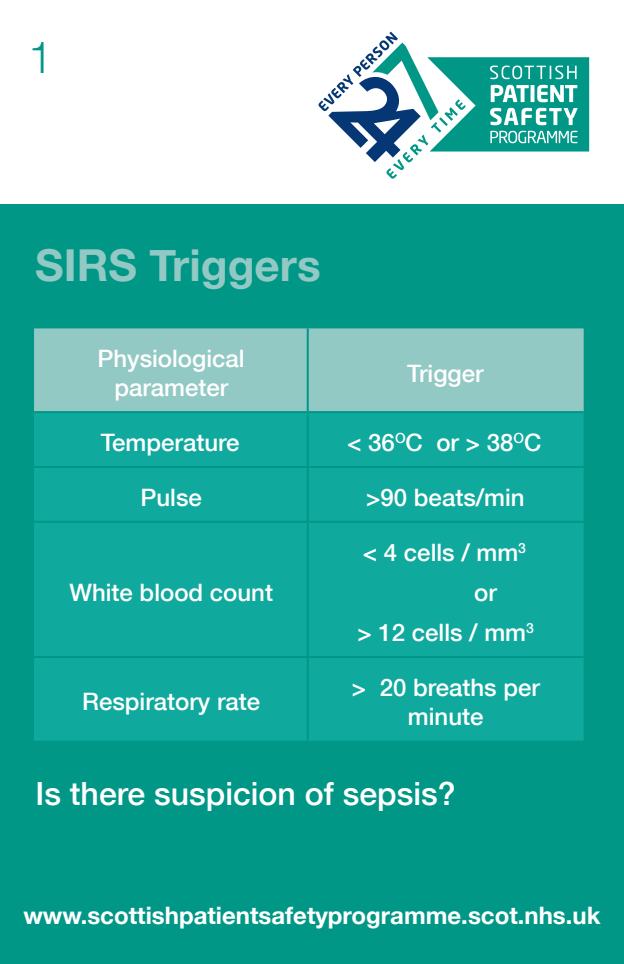
<style>
.page{position:relative;width:624px;height:964px;background:#fff}
.page>*{position:absolute;margin:0;border:0;box-sizing:border-box;transform-origin:0 0}
.t1{font:700 44px "Helvetica Neue";color:#92c9c4}
.t2{font:300 44px "Helvetica Neue";color:#009787}
.t3{font:500 32px "Helvetica Neue";color:#fff}
.t4{font:500 24px/28.8px "Helvetica Neue";color:#fff;text-align:center}
.t5{font:700 24px "Helvetica Neue";color:#fff}
</style>
<div class="page">
<div style="left:0;top:204px;width:624px;height:760px;background:#009787"></div>
<svg style="left:318px;top:32px;width:271px;height:147px"></svg>
<div style="left:34px;top:328px;width:549px;height:83px;background:#92c9c4"></div>
<div style="left:34px;top:413px;width:549px;height:327px;background:#10a99e"></div>
<hr style="left:307px;top:328px;width:2px;height:83px;background:#009787">
<hr style="left:307px;top:413px;width:2px;height:53px;background:#009787">
<hr style="left:34px;top:466px;width:274px;height:2px;background:#009787">
<hr style="left:308px;top:466px;width:275px;height:2px;background:#009787">
<hr style="left:307px;top:468px;width:2px;height:53px;background:#009787">
<hr style="left:34px;top:521px;width:274px;height:2px;background:#009787">
<hr style="left:308px;top:521px;width:275px;height:2px;background:#009787">
<hr style="left:307px;top:523px;width:2px;height:133px;background:#009787">
<hr style="left:34px;top:656px;width:274px;height:2px;background:#009787">
<hr style="left:308px;top:656px;width:275px;height:2px;background:#009787">
<hr style="left:307px;top:658px;width:2px;height:82px;background:#009787">
<h1 class="t2" style="left:28px;top:22px;width:26px">1</h1>
<h1 class="t1" style="left:35px;top:226px;width:287px">SIRS Triggers</h1>
<p class="t4" style="left:97px;top:343px;width:149px">Physiological parameter</p>
<p class="t4" style="left:407px;top:358px;width:78px">Trigger</p>
<p class="t4" style="left:101px;top:427px;width:140px">Temperature</p>
<p class="t4" style="left:347px;top:427px;width:196px">&lt; 36<sup>O</sup>C or &gt; 38<sup>O</sup>C</p>
<p class="t4" style="left:140px;top:482px;width:63px">Pulse</p>
<p class="t4" style="left:366px;top:482px;width:160px">&gt;90 beats/min</p>
<p class="t4" style="left:69px;top:577px;width:205px">White blood count</p>
<p class="t4" style="left:82px;top:686px;width:179px">Respiratory rate</p>
<p class="t4" style="left:363px;top:537px;width:165px">&lt; 4 cells / mm<sup>3</sup></p>
<p class="t4" style="left:474px;top:577px;width:24px">or</p>
<p class="t4" style="left:357px;top:617px;width:178px">&gt; 12 cells / mm<sup>3</sup></p>
<p class="t4" style="left:352px;top:672px;width:189px">&gt; 20 breaths per minute</p>
<h2 class="t3" style="left:36px;top:767px;width:421px">Is there suspicion of sepsis?</h2>
<p class="t5" style="left:23px;top:894px;width:578px">www.scottishpatientsafetyprogramme.scot.nhs.uk</p>
</div>
